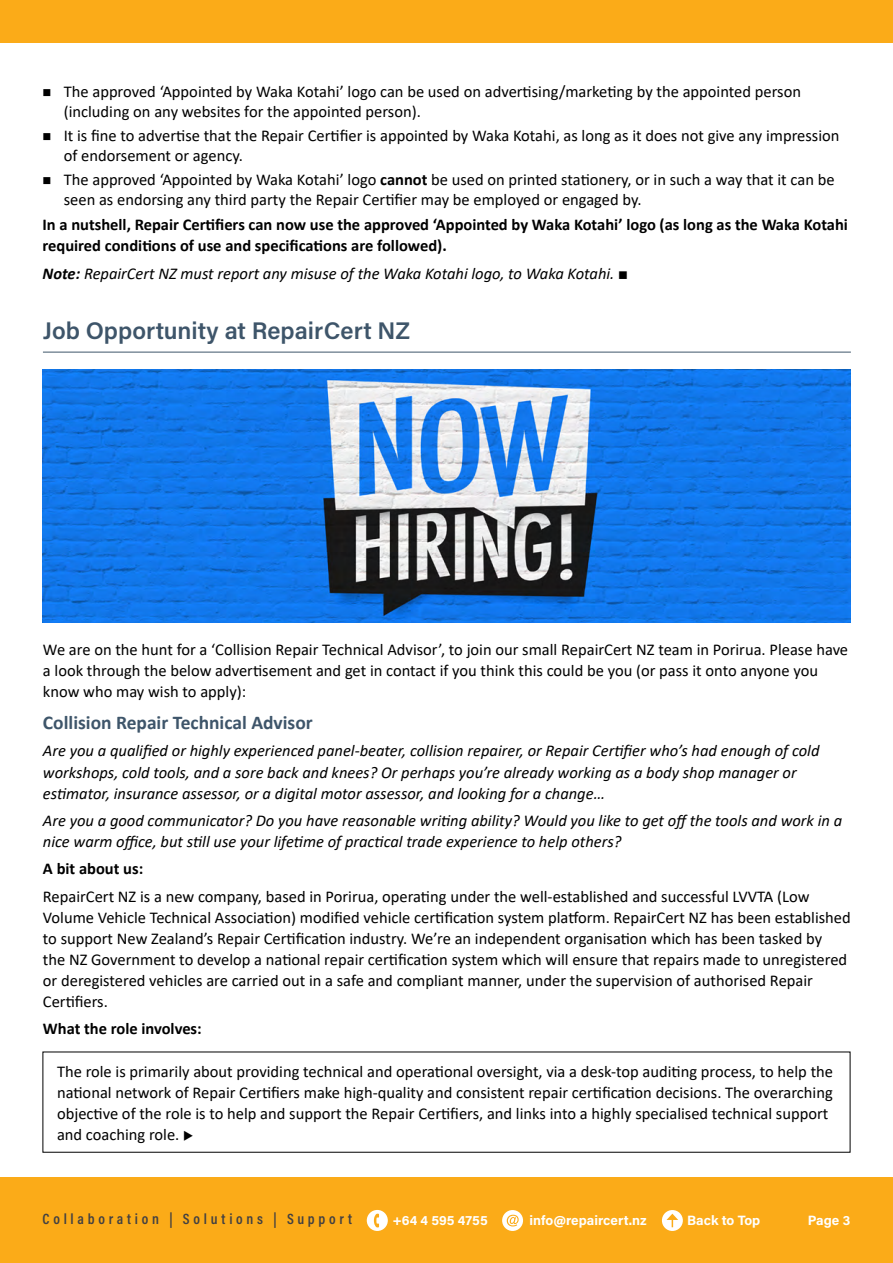
<style>
.page{position:relative;width:893px;height:1263px;background:#fff}
.page>*{position:absolute;margin:0;border:0;box-sizing:border-box;transform-origin:0 0}
.t1{font:600 24px "Acumin Pro";color:#3e556a}
.t2{font:700 19.5px "Calibri";color:#3e556a}
.t3{font:16.5px/21px "Calibri";color:#000}
.t4{font:italic 16.5px/21px "Calibri";color:#000}
.t5{font:700 16.5px/21px "Calibri";color:#000}
.t6{font:600 15px "Acumin Pro Cond";letter-spacing:.25em;color:#414042}
.t7{font:700 13.5px "Acumin Pro";color:#fff}
.s1{font-weight:700}
</style>
<div class="page">
<div style="left:0;top:0;width:893px;height:43px;background:#fbab18"></div>
<div style="left:0;top:1178px;width:893px;height:85px;background:#fbab18"></div>
<div style="left:367px;top:1210px;width:21px;height:21px;background:#fff;border-radius:50%"></div>
<svg style="left:374px;top:1214px;width:5px;height:13px"></svg>
<div style="left:502px;top:1210px;width:21px;height:21px;background:#fff;border-radius:50%"></div>
<svg style="left:507px;top:1215px;width:12px;height:11px"></svg>
<div style="left:662px;top:1210px;width:21px;height:21px;background:#fff;border-radius:50%"></div>
<svg style="left:666px;top:1214px;width:12px;height:13px"></svg>
<hr style="left:43px;top:352px;width:808px;height:1px;background:#3e556a">
<img style="left:43px;top:369px;width:807px;height:254px">
<p class="t3" style="left:64px;top:82px;width:739px;line-height:19.8px">The approved ‘Appointed by Waka Kotahi’ logo can be used on advertising/marketing by the appointed person (including on any websites for the appointed person).</p>
<p class="t3" style="left:64px;top:125px;width:777px;line-height:19.8px">It is fine to advertise that the Repair Certifier is appointed by Waka Kotahi, as long as it does not give any impression of endorsement or agency.</p>
<p class="t3" style="left:64px;top:169px;width:772px;line-height:19.8px">The approved ‘Appointed by Waka Kotahi’ logo <span class="s1">cannot</span> be used on printed stationery, or in such a way that it can be seen as endorsing any third party the Repair Certifier may be employed or engaged by.</p>
<p class="t5" style="left:43px;top:214px;width:807px">In a nutshell, Repair Certifiers can now use the approved ‘Appointed by Waka Kotahi’ logo (as long as the Waka Kotahi required conditions of use and specifications are followed).</p>
<p class="t4" style="left:43px;top:262px;width:587px"><span class="s1">Note:</span> RepairCert NZ must report any misuse of the Waka Kotahi logo, to Waka Kotahi. ■</p>
<h1 class="t1" style="left:43px;top:314px;width:369px">Job Opportunity at RepairCert NZ</h1>
<p class="t3" style="left:43px;top:639px;width:807px">We are on the hunt for a ‘Collision Repair Technical Advisor’, to join our small RepairCert NZ team in Porirua. Please have a look through the below advertisement and get in contact if you think this could be you (or pass it onto anyone you know who may wish to apply):</p>
<p class="t2" style="left:43px;top:709px;width:271px">Collision Repair Technical Advisor</p>
<p class="t4" style="left:43px;top:740px;width:778px">Are you a qualified or highly experienced panel-beater, collision repairer, or Repair Certifier who’s had enough of cold workshops, cold tools, and a sore back and knees? Or perhaps you’re already working as a body shop manager or estimator, insurance assessor, or a digital motor assessor, and looking for a change…</p>
<p class="t4" style="left:43px;top:809px;width:801px">Are you a good communicator? Do you have reasonable writing ability? Would you like to get off the tools and work in a nice warm office, but still use your lifetime of practical trade experience to help others?</p>
<p class="t5" style="left:43px;top:858px;width:102px">A bit about us:</p>
<p class="t3" style="left:43px;top:885px;width:809px">RepairCert NZ is a new company, based in Porirua, operating under the well-established and successful LVVTA (Low Volume Vehicle Technical Association) modified vehicle certification system platform. RepairCert NZ has been established to support New Zealand’s Repair Certification industry. We’re an independent organisation which has been tasked by<br>the NZ Government to develop a national repair certification system which will ensure that repairs made to unregistered or deregistered vehicles are carried out in a safe and compliant manner, under the supervision of authorised Repair Certifiers.</p>
<p class="t5" style="left:43px;top:1018px;width:160px">What the role involves:</p>
<p class="t3" style="left:57px;top:1061px;width:777px">The role is primarily about providing technical and operational oversight, via a desk-top auditing process, to help the national network of Repair Certifiers make high-quality and consistent repair certification decisions. The overarching objective of the role is to help and support the Repair Certifiers, and links into a highly specialised technical support and coaching role. ◆</p>
<p class="t6" style="left:43px;top:1209px;width:311px">Collaboration | Solutions | Support</p>
<p class="t7" style="left:392px;top:1210px;width:97px">+64 4 595 4755</p>
<p class="t7" style="left:529px;top:1210px;width:119px">info@repaircert.nz</p>
<p class="t7" style="left:687px;top:1210px;width:75px">Back to Top</p>
<p class="t7" style="left:808px;top:1210px;width:44px">Page 3</p>
</div>
